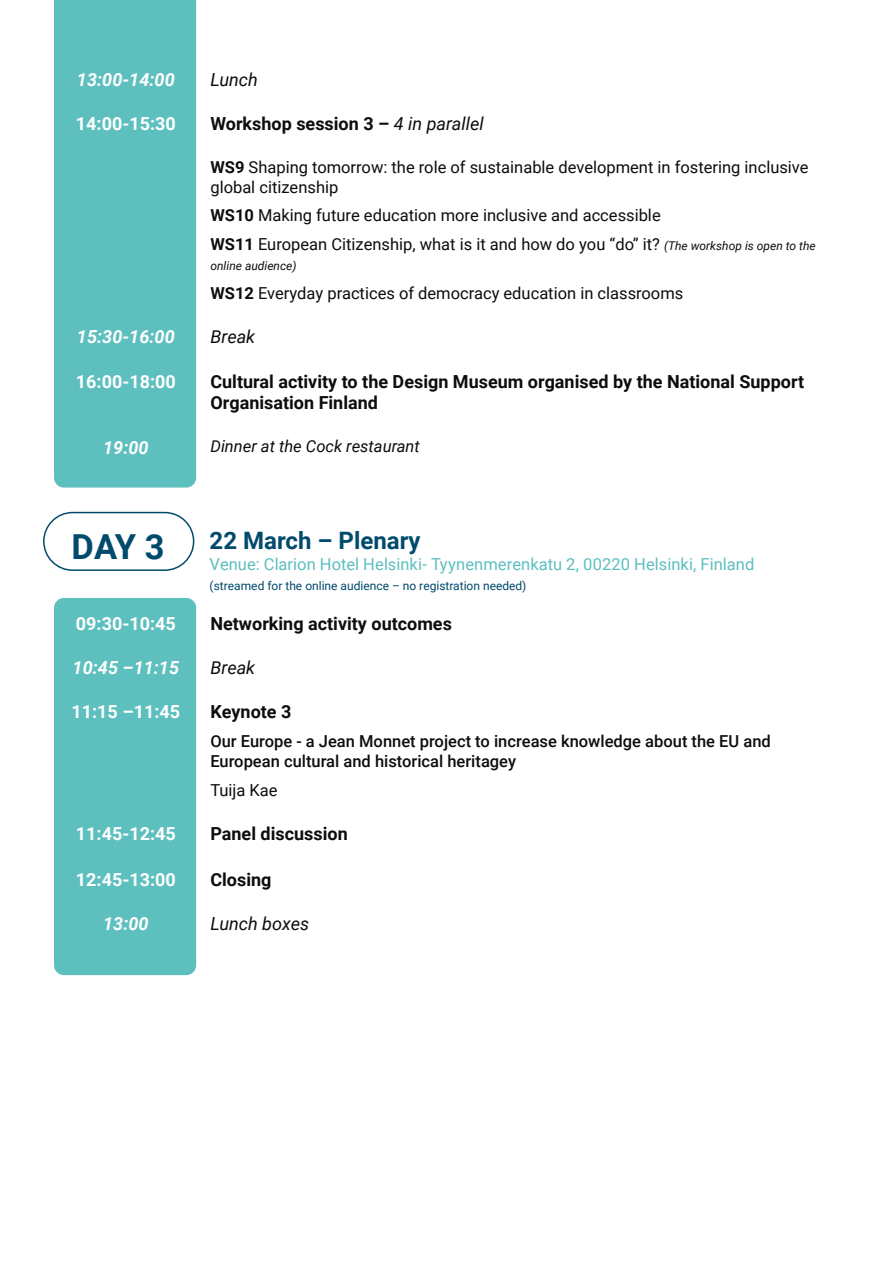
<style>
.page{position:relative;width:893px;height:1263px;background:#fff}
.page>*{position:absolute;margin:0;border:0;box-sizing:border-box;transform-origin:0 0}
.t1{font:700 34.5px "Roboto";color:#004a6c}
.t2{font:700 24px "Roboto";color:#004a6c}
.t3{font:700 18px/21.6px "Roboto";color:#0d0d0d}
.t4{font:700 18px "Roboto";color:#fff}
.t5{font:italic 700 18px "Roboto";color:#fff}
.t6{font:italic 18px "Roboto";color:#0d0d0d}
.t7{font:16.5px/19.8px "Roboto";color:#0d0d0d}
.t8{font:500 16.5px/19.8px "Roboto";color:#0d0d0d}
.t9{font:16.5px "Roboto";letter-spacing:.005em;color:#5dbfbe}
.t10{font:italic 16.5px "Roboto";color:#0d0d0d}
.t11{font:12px "Roboto";color:#004a6c}
.t12{font:italic 12px "Roboto";color:#0d0d0d}
.s1{font-weight:400;font-style:italic}
.s2{font-weight:700}
.s3{font-style:italic;font-size:12px}
</style>
<div class="page">
<div style="left:54px;top:0;width:142px;height:488px;background:#5dbfbe"></div>
<div style="left:54px;top:598px;width:142px;height:377px;background:#5dbfbe;border-radius:10px"></div>
<div style="left:43px;top:512px;width:151px;height:59px;border:2px solid #004a6c;border-radius:29px"></div>
<p class="t5" style="left:77px;top:67px;width:99px">13:00-14:00</p>
<p class="t6" style="left:210px;top:67px;width:49px">Lunch</p>
<p class="t4" style="left:76px;top:111px;width:101px">14:00-15:30</p>
<p class="t3" style="left:210px;top:112px;width:275px">Workshop session 3 – <span class="s1">4 in parallel</span></p>
<p class="t7" style="left:210px;top:156px;width:600px"><span class="s2">WS9</span> Shaping tomorrow: the role of sustainable development in fostering inclusive global citizenship</p>
<p class="t7" style="left:210px;top:201px;width:607px;line-height:28.8px"><span class="s2">WS10</span> Making future education more inclusive and accessible<br><span class="s2">WS11</span> European Citizenship, what is it and how do you “do” it? <span class="s3">(The workshop is open to the</span></p>
<p class="t12" style="left:210px;top:257px;width:88px">online audience)</p>
<p class="t7" style="left:210px;top:282px;width:474px"><span class="s2">WS12</span> Everyday practices of democracy education in classrooms</p>
<p class="t5" style="left:77px;top:324px;width:99px">15:30-16:00</p>
<p class="t6" style="left:210px;top:324px;width:46px">Break</p>
<p class="t4" style="left:76px;top:369px;width:101px">16:00-18:00</p>
<p class="t3" style="left:210px;top:370px;width:595px">Cultural activity to the Design Museum organised by the National Support<br>Organisation Finland</p>
<p class="t5" style="left:103px;top:434px;width:47px">19:00</p>
<p class="t10" style="left:210px;top:435px;width:211px">Dinner at the Cock restaurant</p>
<h1 class="t1" style="left:72px;top:523px;width:94px">DAY 3</h1>
<h2 class="t2" style="left:210px;top:524px;width:212px">22 March – Plenary</h2>
<p class="t9" style="left:210px;top:553px;width:546px">Venue: Clarion Hotel Helsinki- Tyynenmerenkatu 2, 00220 Helsinki, Finland</p>
<p class="t11" style="left:210px;top:577px;width:318px">(streamed for the online audience – no registration needed)</p>
<p class="t4" style="left:76px;top:610px;width:101px">09:30-10:45</p>
<p class="t3" style="left:210px;top:612px;width:243px">Networking activity outcomes</p>
<p class="t5" style="left:73px;top:655px;width:108px">10:45 –11:15</p>
<p class="t6" style="left:210px;top:655px;width:46px">Break</p>
<p class="t4" style="left:72px;top:699px;width:110px">11:15 –11:45</p>
<p class="t3" style="left:210px;top:700px;width:83px">Keynote 3</p>
<p class="t8" style="left:210px;top:731px;width:562px">Our Europe - a Jean Monnet project to increase knowledge about the EU and<br>European cultural and historical heritagey</p>
<p class="t7" style="left:210px;top:779px;width:69px">Tuija Kae</p>
<p class="t4" style="left:76px;top:821px;width:101px">11:45-12:45</p>
<p class="t3" style="left:210px;top:822px;width:139px">Panel discussion</p>
<p class="t4" style="left:76px;top:866px;width:101px">12:45-13:00</p>
<p class="t3" style="left:210px;top:868px;width:63px">Closing</p>
<p class="t5" style="left:103px;top:911px;width:47px">13:00</p>
<p class="t6" style="left:210px;top:911px;width:100px">Lunch boxes</p>
</div>
